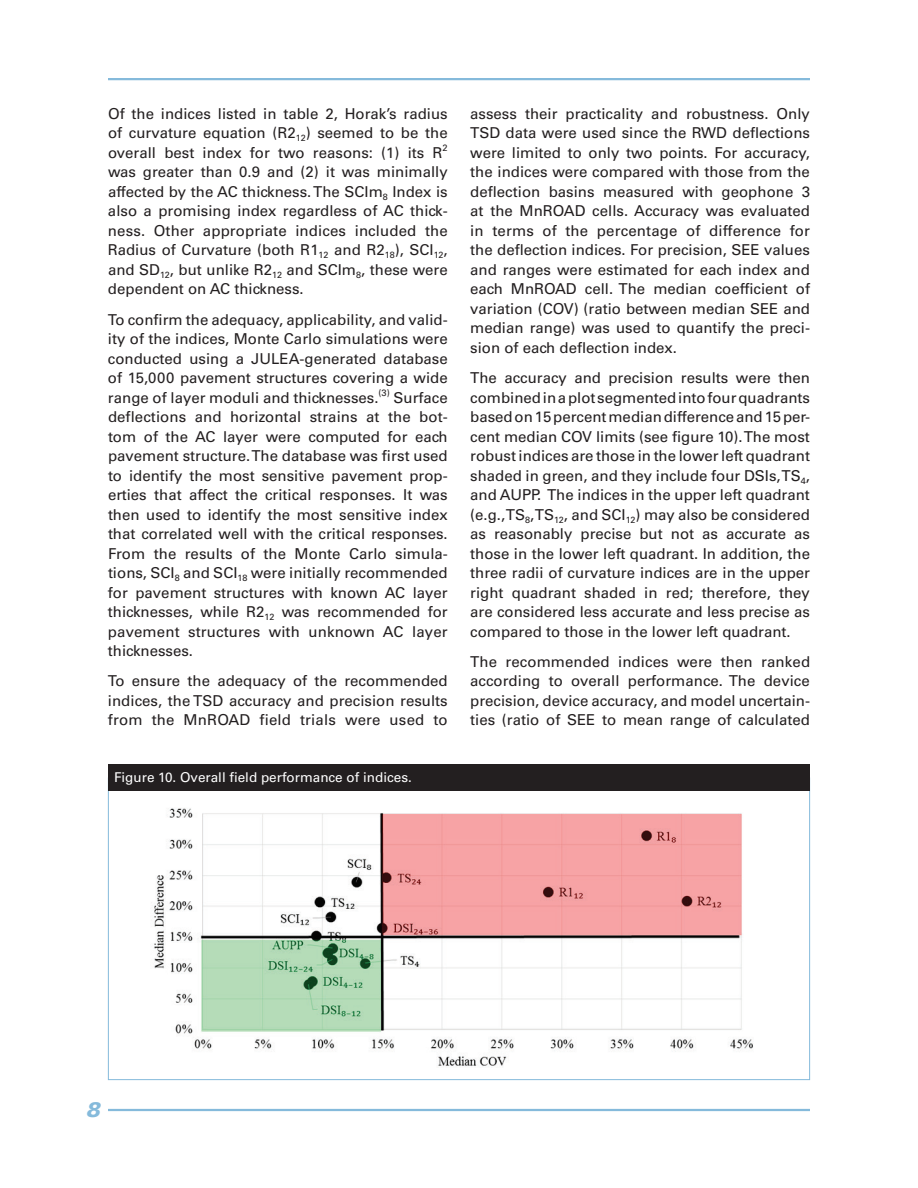
<style>
.page{position:relative;width:918px;height:1188px;background:#fff}
.page>*{position:absolute;margin:0;border:0;box-sizing:border-box;transform-origin:0 0}
.t1{font:italic 900 21px "Univers LT Std";color:#85badb}
.t2{font:15px/19.5px "Univers LT Std";color:#231f20;text-align:justify}
.t3{font:13.5px "Univers LT Std";color:#fff}
.t4{font:9.3px "Univers LT Std";color:#231f20}
</style>
<div class="page">
<hr style="left:108px;top:1109px;width:702px;height:2px;background:#85badb">
<hr style="left:108px;top:78px;width:702px;height:2px;background:#85badb">
<img style="left:154px;top:808px;width:599px;height:260px">
<div style="left:108px;top:764px;width:702px;height:27px;background:#231f20"></div>
<p class="t2" style="left:108px;top:104px;width:341px">Of the indices listed in table 2, Horak’s radius of curvature equation (R2<sub>12</sub>) seemed to be the overall best index for two reasons: (1) its R</p>
<p class="t4" style="left:443px;top:142px;width:7px">2</p>
<p class="t2" style="left:108px;top:162px;width:341px">was greater than 0.9 and (2) it was minimally affected by the AC thickness. The SCIm<sub>8</sub> Index is also a promising index regardless of AC thick&shy;ness. Other appropriate indices included the Radius of Curvature (both R1<sub>12</sub> and R2<sub>18</sub>), SCI<sub>12</sub>, and SD<sub>12</sub>, but unlike R2<sub>12</sub> and SCIm<sub>8</sub>, these were dependent on AC thickness.</p>
<p class="t2" style="left:108px;top:310px;width:341px">To confirm the adequacy, applicability, and valid&shy;ity of the indices, Monte Carlo simulations were conducted using a JULEA-generated database of 15,000 pavement structures covering a wide range of layer moduli and thicknesses.</p>
<p class="t4" style="left:379px;top:387px;width:13px">(3)</p>
<p class="t2" style="left:108px;top:388px;width:341px;text-indent:286px">Surface deflections and horizontal strains at the bot&shy;tom of the AC layer were computed for each pavement structure. The database was first used to identify the most sensitive pavement prop&shy;erties that affect the critical responses. It was then used to identify the most sensitive index that correlated well with the critical responses.<br>From the results of the Monte Carlo simula&shy;tions, SCI<sub>8</sub> and SCI<sub>18</sub> were initially recommended for pavement structures with known AC layer thicknesses, while R2<sub>12</sub> was recommended for pavement structures with unknown AC layer thicknesses.</p>
<p class="t2" style="left:108px;top:671px;width:341px">To ensure the adequacy of the recommended indices, the TSD accuracy and precision results from the MnROAD field trials were used to</p>
<p class="t3" style="left:114px;top:770px;width:299px">Figure 10. Overall field performance of indices.</p>
<p class="t2" style="left:470px;top:104px;width:341px">assess their practicality and robustness. Only TSD data were used since the RWD deflections were limited to only two points. For accuracy, the indices were compared with those from the deflection basins measured with geophone 3 at the MnROAD cells. Accuracy was evaluated in terms of the percentage of difference for the deflection indices. For precision, SEE values and ranges were estimated for each index and each MnROAD cell. The median coefficient of variation (COV) (ratio between median SEE and median range) was used to quantify the preci&shy;sion of each deflection index.</p>
<p class="t2" style="left:470px;top:368px;width:341px">The accuracy and precision results were then combined in a plot segmented into four quadrants based on 15 percent median difference and 15 per&shy;cent median COV limits (see figure 10). The most robust indices are those in the lower left quadrant shaded in green, and they include four DSIs, TS<sub>4</sub>, and AUPP. The indices in the upper left quadrant (e.g., TS<sub>8</sub>, TS<sub>12</sub>, and SCI<sub>12</sub>) may also be considered as reasonably precise but not as accurate as those in the lower left quadrant. In addition, the three radii of curvature indices are in the upper right quadrant shaded in red; therefore, they are considered less accurate and less precise as compared to those in the lower left quadrant.</p>
<p class="t2" style="left:470px;top:652px;width:341px">The recommended indices were then ranked according to overall performance. The device precision, device accuracy, and model uncertain&shy;ties (ratio of SEE to mean range of calculated</p>
<h1 class="t1" style="left:86px;top:1096px;width:16px">8</h1>
</div>
